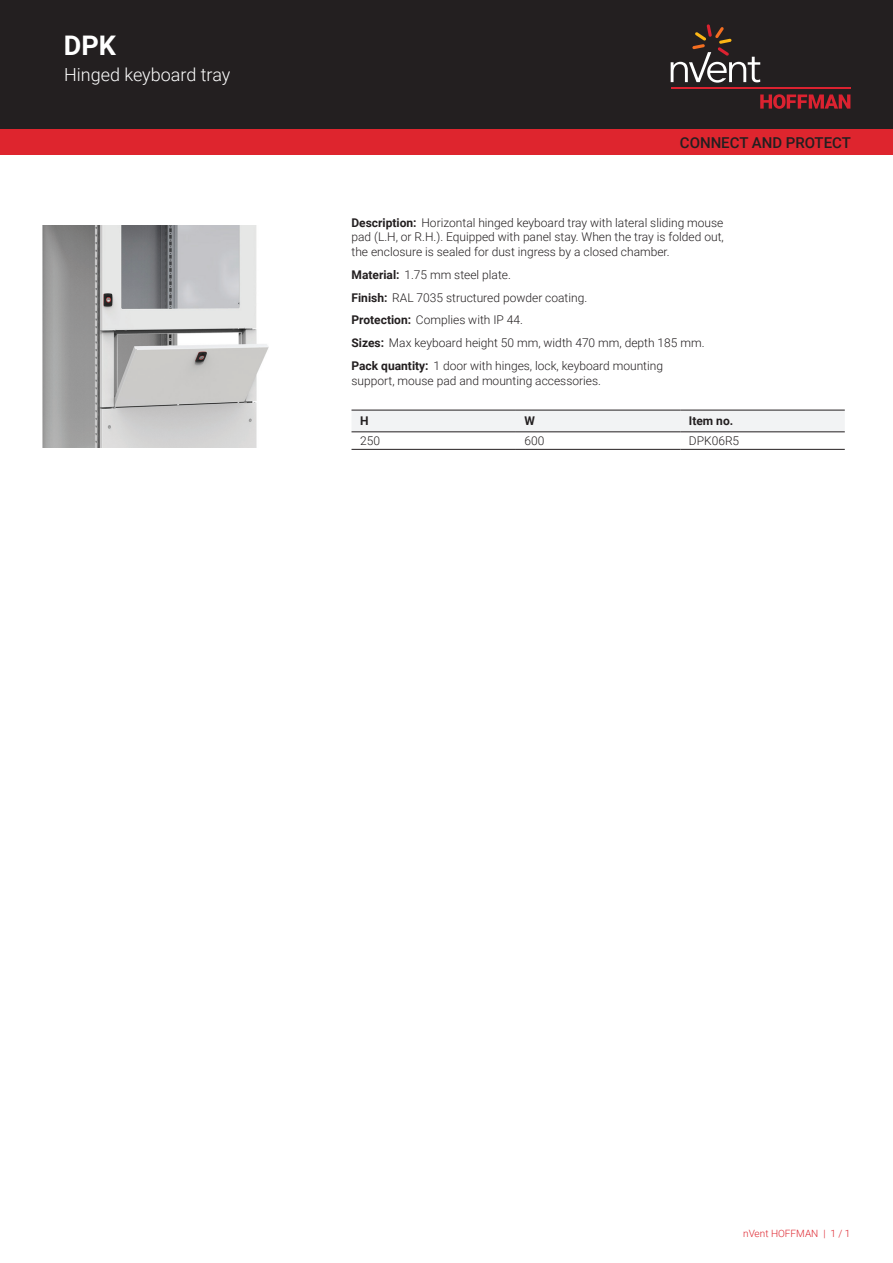
<style>
.page{position:relative;width:893px;height:1263px;background:#fff}
.page>*{position:absolute;margin:0;border:0;box-sizing:border-box;transform-origin:0 0}
.t1{font:700 27px "Roboto";color:#fff}
.t2{font:300 18px "Roboto";color:#fff}
.t3{font:500 15px "Roboto";color:#231f20}
.t4{font:300 12px/23px "Roboto";color:#231f20;text-align:justify}
.t5{font:700 12px "Roboto";color:#231f20}
.t6{font:300 10.05px "Roboto";color:#de252e}
.s1{font-weight:700}
</style>
<div class="page">
<div style="left:0;top:0;width:893px;height:129px;background:#231f20"></div>
<svg style="left:760px;top:94px;width:90px;height:15px"></svg>
<hr style="left:671px;top:88px;width:179px;height:1px;background:#db2230">
<svg style="left:671px;top:24px;width:89px;height:59px"></svg>
<div style="left:0;top:129px;width:893px;height:26px;background:#de252e"></div>
<div style="left:351px;top:411px;width:494px;height:21px;background:#f2f3f4"></div>
<hr style="left:351px;top:410px;width:165px;height:1px;background:#231f20">
<hr style="left:516px;top:410px;width:164px;height:1px;background:#231f20">
<hr style="left:680px;top:410px;width:165px;height:1px;background:#231f20">
<hr style="left:351px;top:449px;width:165px;height:1px;background:#231f20">
<hr style="left:516px;top:449px;width:164px;height:1px;background:#231f20">
<hr style="left:680px;top:449px;width:165px;height:1px;background:#231f20">
<hr style="left:351px;top:432px;width:165px;height:1px;background:#231f20">
<hr style="left:516px;top:432px;width:164px;height:1px;background:#231f20">
<hr style="left:680px;top:432px;width:165px;height:1px;background:#231f20">
<img style="left:43px;top:226px;width:226px;height:222px">
<h1 class="t1" style="left:64px;top:27px;width:54px">DPK</h1>
<h2 class="t2" style="left:64px;top:62px;width:168px">Hinged keyboard tray</h2>
<p class="t3" style="left:680px;top:132px;width:173px">CONNECT AND PROTECT</p>
<p class="t4" style="left:351px;top:215px;width:374px;line-height:14.4px"><span class="s1">Description:</span> Horizontal hinged keyboard tray with lateral sliding mouse pad (L.H, or R.H.). Equipped with panel stay. When the tray is folded out, the enclosure is sealed for dust ingress by a closed chamber.</p>
<p class="t4" style="left:351px;top:262px;width:355px;text-align:left"><span class="s1">Material:</span> 1.75 mm steel plate.<br><span class="s1">Finish:</span> RAL 7035 structured powder coating.<br><span class="s1">Protection:</span> Complies with IP 44.<br><span class="s1">Sizes:</span> Max keyboard height 50 mm, width 470 mm, depth 185 mm.<br><span class="s1">Pack quantity:</span> 1 door with hinges, lock, keyboard mounting</p>
<p class="t4" style="left:351px;top:368px;width:251px">support, mouse pad and mounting accessories.</p>
<p class="t5" style="left:360px;top:413px;width:10px">H</p>
<p class="t5" style="left:524px;top:413px;width:12px">W</p>
<p class="t5" style="left:689px;top:413px;width:46px">Item no.</p>
<p class="t4" style="left:360px;top:429px;width:21px">250</p>
<p class="t4" style="left:524px;top:429px;width:21px">600</p>
<p class="t4" style="left:689px;top:429px;width:52px">DPK06R5</p>
<p class="t6" style="left:743px;top:1226px;width:109px">nVent HOFFMAN | 1 / 1</p>
</div>
